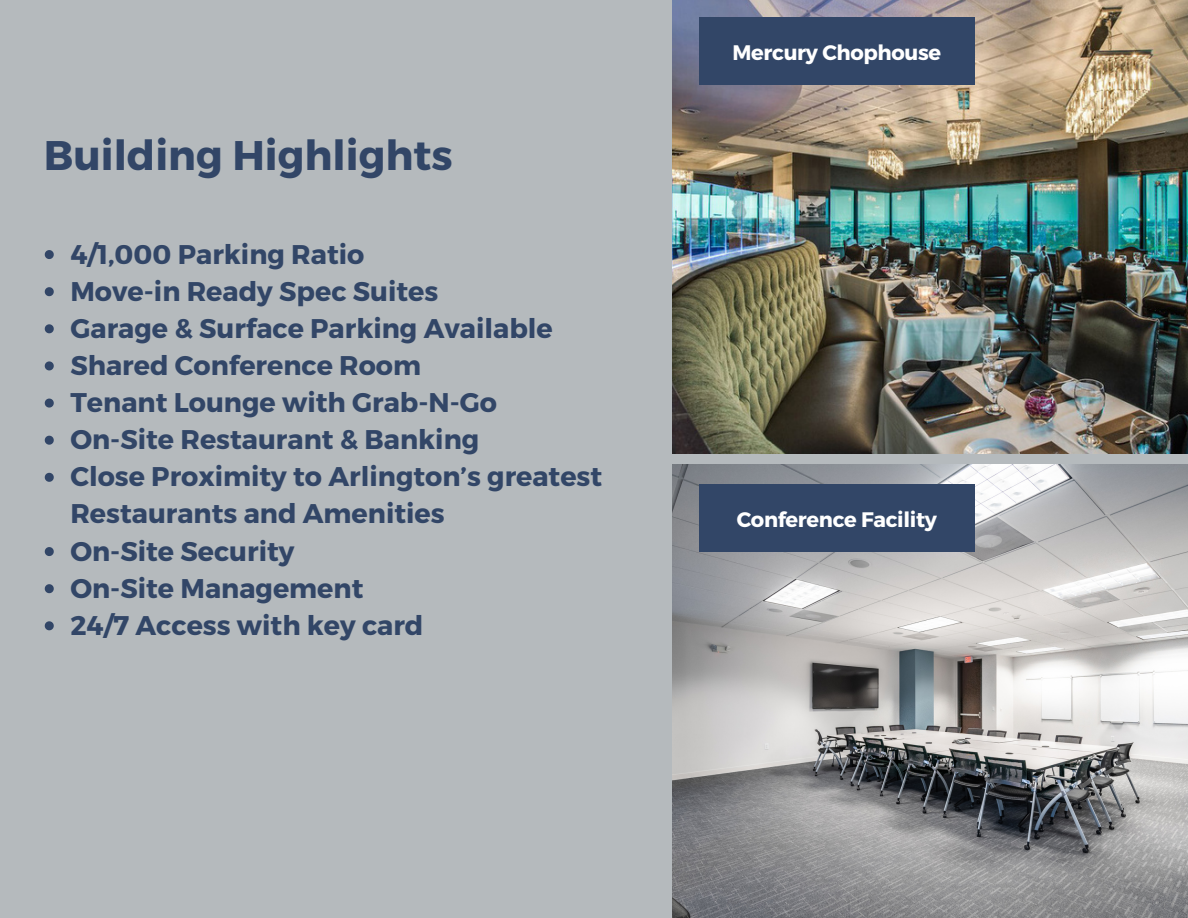
<style>
.page{position:relative;width:1188px;height:918px;background:#b5babd}
.page>*{position:absolute;margin:0;border:0;box-sizing:border-box;transform-origin:0 0}
.t1{font:700 41.4px "Montserrat";color:#324667}
.t2{font:700 27px/37.2px "Montserrat";color:#324667}
.t3{font:700 21px "Montserrat";letter-spacing:-.015em;color:#fff}
</style>
<div class="page">
<img style="left:673px;top:0;width:515px;height:453px">
<img style="left:673px;top:465px;width:515px;height:453px">
<svg style="left:45px;top:250px;width:9px;height:9px"></svg>
<svg style="left:45px;top:287px;width:9px;height:9px"></svg>
<svg style="left:45px;top:324px;width:9px;height:9px"></svg>
<svg style="left:45px;top:361px;width:9px;height:9px"></svg>
<svg style="left:45px;top:399px;width:9px;height:9px"></svg>
<svg style="left:45px;top:436px;width:9px;height:9px"></svg>
<svg style="left:45px;top:473px;width:9px;height:9px"></svg>
<svg style="left:45px;top:547px;width:9px;height:9px"></svg>
<svg style="left:45px;top:584px;width:9px;height:9px"></svg>
<svg style="left:45px;top:621px;width:9px;height:9px"></svg>
<div style="left:699px;top:17px;width:276px;height:68px;background:#324667"></div>
<div style="left:699px;top:484px;width:276px;height:68px;background:#324667"></div>
<p class="t1" style="left:44px;top:128px;width:411px">Building Highlights</p>
<p class="t2" style="left:70px;top:234px;width:295px">4/1,000 Parking Ratio</p>
<p class="t2" style="left:70px;top:271px;width:369px">Move-in Ready Spec Suites</p>
<p class="t2" style="left:70px;top:308px;width:484px">Garage &amp; Surface Parking Available</p>
<p class="t2" style="left:70px;top:345px;width:352px">Shared Conference Room</p>
<p class="t2" style="left:70px;top:383px;width:428px">Tenant Lounge with Grab-N-Go</p>
<p class="t2" style="left:70px;top:420px;width:410px">On-Site Restaurant &amp; Banking</p>
<p class="t2" style="left:70px;top:457px;width:533px">Close Proximity to Arlington’s greatest<br>Restaurants and Amenities</p>
<p class="t2" style="left:70px;top:531px;width:226px">On-Site Security</p>
<p class="t2" style="left:70px;top:568px;width:295px">On-Site Management</p>
<p class="t2" style="left:70px;top:605px;width:355px">24/7 Access with key card</p>
<p class="t3" style="left:732px;top:39px;width:210px">Mercury Chophouse</p>
<p class="t3" style="left:737px;top:506px;width:202px">Conference Facility</p>
</div>
